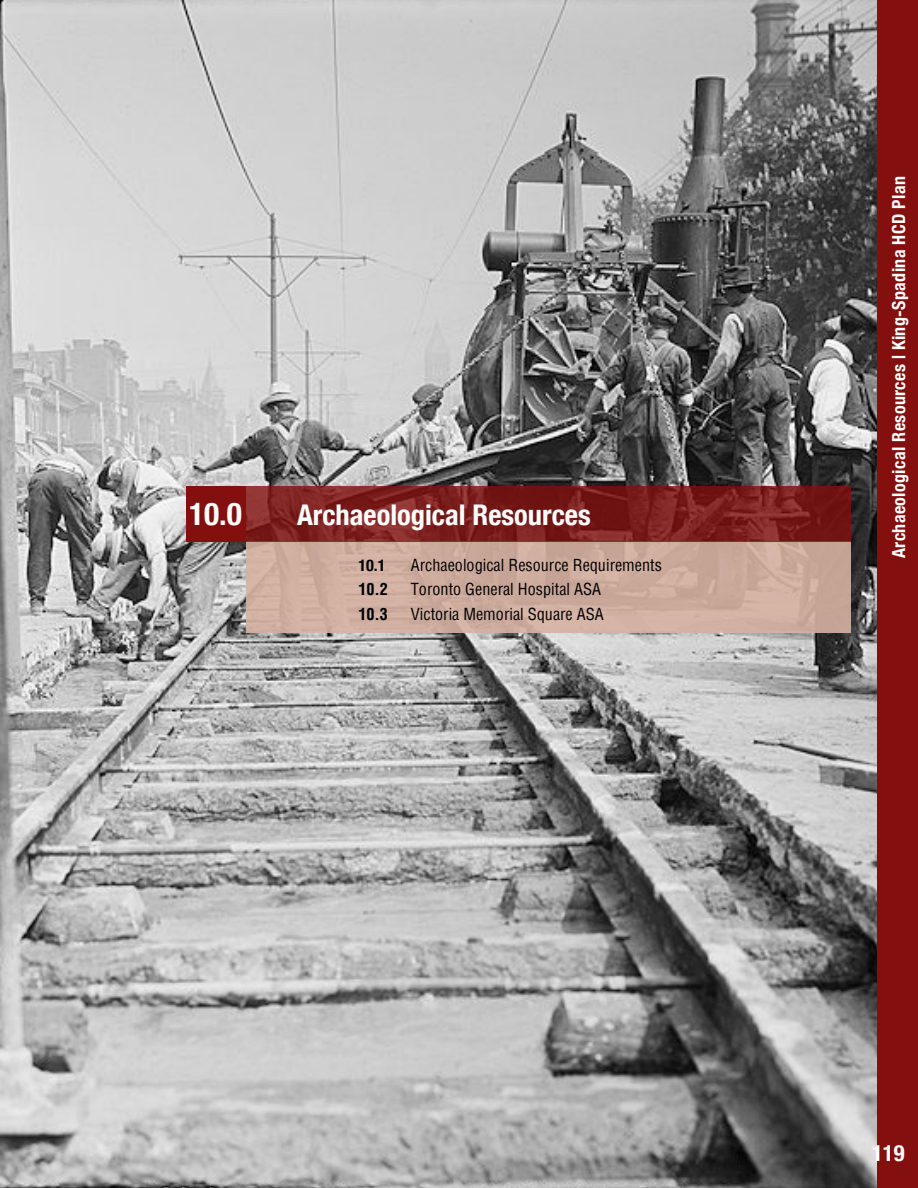
<style>
.page{position:relative;width:918px;height:1188px;background:#fff}
.page>*{position:absolute;margin:0;border:0;box-sizing:border-box;transform-origin:0 0}
.t1{font:700 condensed 31.5px "Helvetica Neue";color:#fff}
.t2{font:700 condensed 28.5px "Helvetica Neue";color:#fff}
.t3{font:700 condensed 22.5px "Helvetica Neue";color:#fff}
.t4{font:700 condensed 18px "Helvetica Neue";letter-spacing:.02em;color:#fff}
.t5{font:condensed 16.2px "Helvetica";color:#000}
.t6{font:700 condensed 16.2px "Helvetica";color:#000}
.t7{font:700 condensed 16.2px "Helvetica Neue";color:#000}
</style>
<div class="page">
<img style="left:0;top:0;width:878px;height:1188px">
<div style="left:878px;top:0;width:40px;height:1188px;background:#83100e"></div>
<div style="left:246px;top:541px;width:604px;height:92px;background:#cdac9e"></div>
<svg style="left:246px;top:486px;width:604px;height:55px;background:#7b1f1e"></svg>
<div style="left:187px;top:486px;width:59px;height:55px;background:#83100e"></div>
<h1 class="t1" style="left:189px;top:494px;width:54px">10.0</h1>
<h2 class="t2" style="left:297px;top:497px;width:295px">Archaeological Resources</h2>
<p class="t7" style="left:358px;top:555px;width:29px">10.1</p>
<p class="t5" style="left:411px;top:555px;width:252px">Archaeological Resource Requirements</p>
<p class="t6" style="left:358px;top:579px;width:31px">10.2</p>
<p class="t5" style="left:411px;top:579px;width:192px">Toronto General Hospital ASA</p>
<p class="t6" style="left:358px;top:603px;width:31px">10.3</p>
<p class="t5" style="left:411px;top:603px;width:195px">Victoria Memorial Square ASA</p>
<p class="t4" style="left:888px;top:558px;width:383px;rotate:-90deg">Archaeological Resources | King-Spadina HCD Plan</p>
<h3 class="t3" style="left:872px;top:1139px;width:34px">119</h3>
</div>
